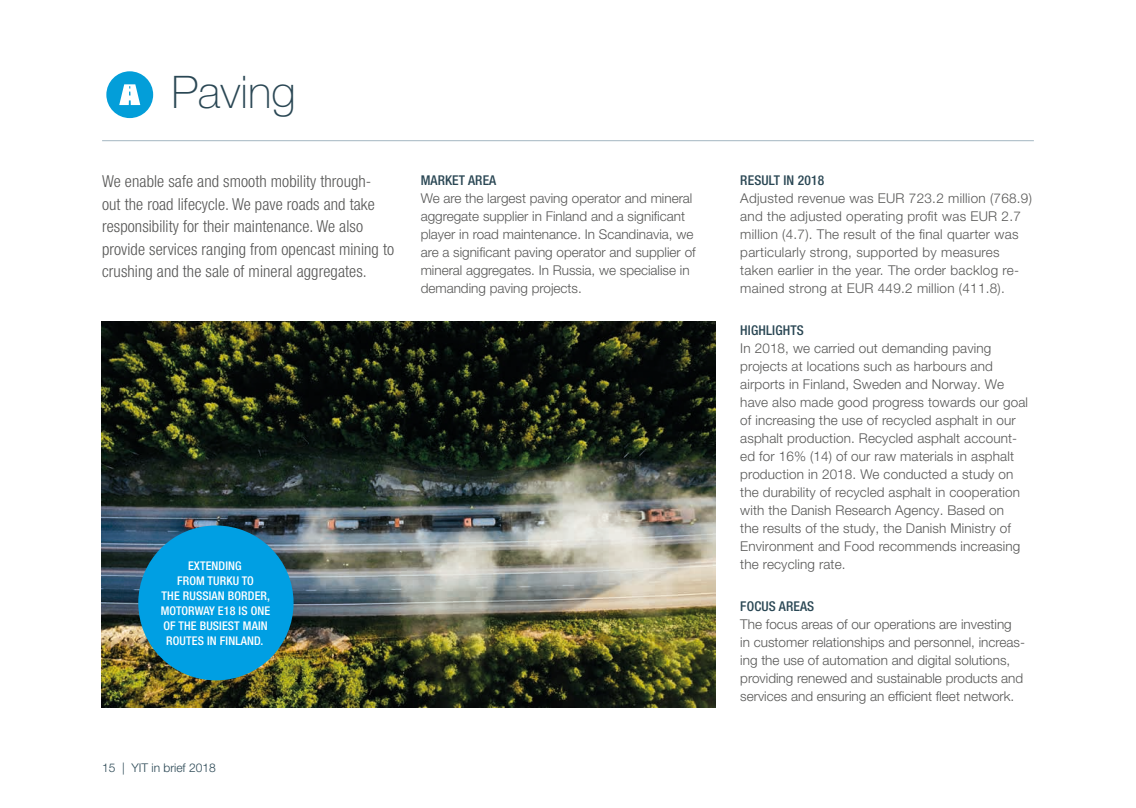
<style>
.page{position:relative;width:1136px;height:808px;background:#fff}
.page>*{position:absolute;margin:0;border:0;box-sizing:border-box;transform-origin:0 0}
.t1{font:100 45px "Helvetica Neue LT Pro";color:#2a4754}
.t2{font:300 condensed 16.5px/22.5px "Helvetica Neue LT Pro";letter-spacing:.005em;color:#575756}
.t3{font:300 13.5px/18px "Helvetica Neue LT Pro";letter-spacing:.01em;color:#575756}
.t4{font:500 condensed 13.5px "Helvetica Neue LT Pro";letter-spacing:.01em;color:#2a4754}
.t5{font:500 condensed 12px/15px "Helvetica Neue LT Pro";letter-spacing:.01em;color:#fff;text-align:center}
.t6{font:300 12px "Helvetica Neue LT Pro";color:#2a4754}
</style>
<div class="page">
<img style="left:102px;top:321px;width:613px;height:387px">
<div style="left:106px;top:71px;width:47px;height:47px;background:#039ed9;border-radius:50%"></div>
<svg style="left:119px;top:84px;width:21px;height:21px"></svg>
<hr style="left:102px;top:140px;width:931px;height:1px;background:#a3b6c1">
<div style="left:138px;top:525px;width:155px;height:155px;background:#009fe3;border-radius:50%"></div>
<h1 class="t1" style="left:171px;top:65px;width:126px">Paving</h1>
<p class="t2" style="left:102px;top:170px;width:293px">We enable safe and smooth mobility through-<br>out the road lifecycle. We pave roads and take responsibility for their maintenance. We also provide services ranging from opencast mining to crushing and the sale of mineral aggregates.</p>
<p class="t4" style="left:420px;top:172px;width:77px">MARKET AREA</p>
<p class="t3" style="left:420px;top:189px;width:276px">We are the largest paving operator and mineral aggregate supplier in Finland and a significant player in road maintenance. In Scandinavia, we are a significant paving operator and supplier of mineral aggregates. In Russia, we specialise in demanding paving projects.</p>
<p class="t5" style="left:161px;top:558px;width:111px">EXTENDING<br>FROM TURKU TO<br>THE RUSSIAN BORDER,<br>MOTORWAY E18 IS ONE<br>OF THE BUSIEST MAIN<br>ROUTES IN FINLAND.</p>
<p class="t6" style="left:102px;top:760px;width:115px">15 | YIT in brief 2018</p>
<p class="t4" style="left:740px;top:172px;width:85px">RESULT IN 2018</p>
<p class="t3" style="left:740px;top:189px;width:293px">Adjusted revenue was EUR 723.2 million (768.9) and the adjusted operating profit was EUR 2.7 million (4.7). The result of the final quarter was particularly strong, supported by measures taken earlier in the year. The order backlog re&shy;mained strong at EUR 449.2 million (411.8).</p>
<p class="t4" style="left:740px;top:322px;width:65px">HIGHLIGHTS</p>
<p class="t3" style="left:740px;top:339px;width:289px">In 2018, we carried out demanding paving projects at locations such as harbours and airports in Finland, Sweden and Norway. We have also made good progress towards our goal of increasing the use of recycled asphalt in our asphalt production. Recycled asphalt account&shy;ed for 16% (14) of our raw materials in asphalt production in 2018. We conducted a study on the durability of recycled asphalt in cooperation with the Danish Research Agency. Based on<br>the results of the study, the Danish Ministry of Environment and Food recommends increasing the recycling rate.</p>
<p class="t4" style="left:740px;top:598px;width:75px">FOCUS AREAS</p>
<p class="t3" style="left:740px;top:615px;width:286px">The focus areas of our operations are investing<br>in customer relationships and personnel, increas&shy;ing the use of automation and digital solutions, providing renewed and sustainable products and services and ensuring an efficient fleet network.</p>
</div>
